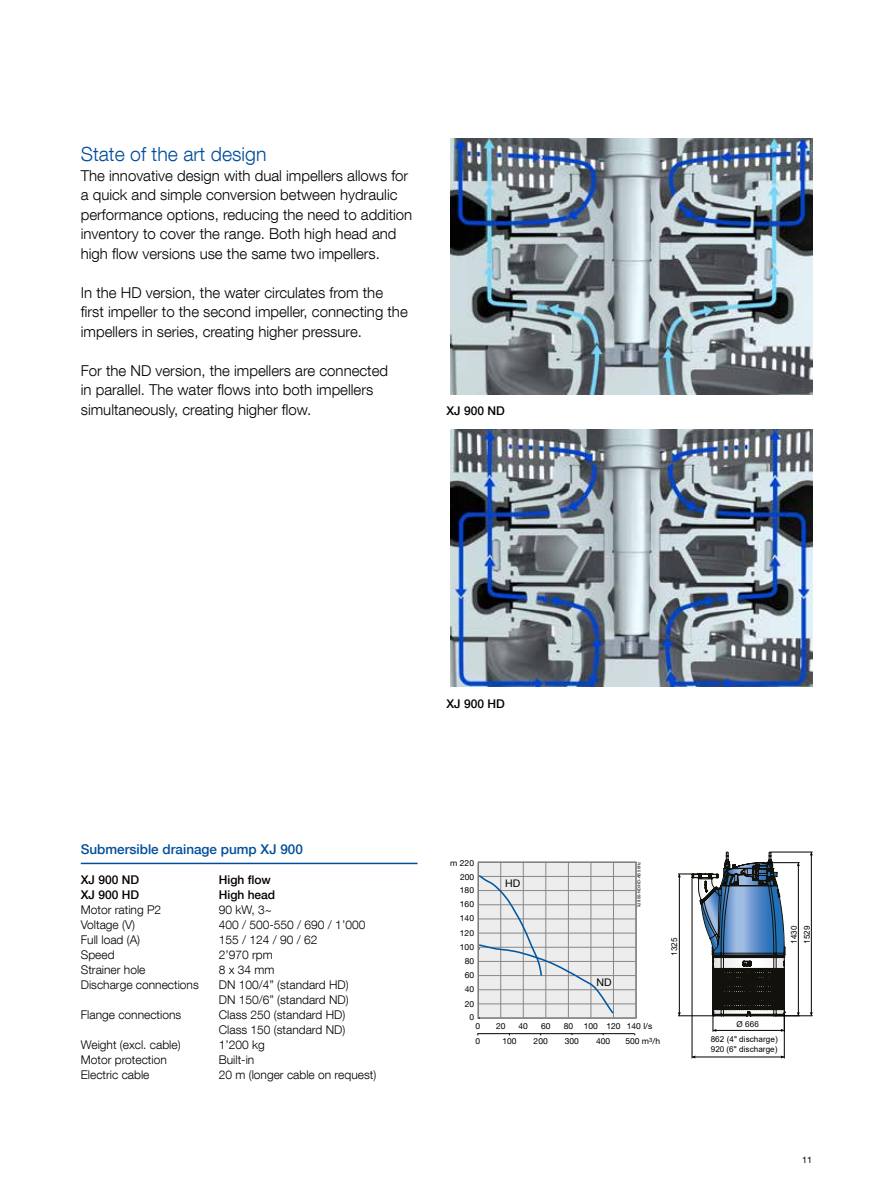
<style>
.page{position:relative;width:893px;height:1191px;background:#fff}
.page>*{position:absolute;margin:0;border:0;box-sizing:border-box;transform-origin:0 0}
.t1{font:300 19.5px "Helvetica Neue LT Com";color:#004e9b}
.t2{font:300 15px/19.5px "Helvetica Neue LT Com";color:#000}
.t3{font:500 13.5px "Helvetica Neue LT Com";color:#004e9b}
.t4{font:300 12px/15px "Helvetica Neue LT Com";color:#000}
.t5{font:500 12px "Helvetica Neue LT Com";color:#000}
.t6{font:10.5px "Helvetica Neue LT Com";color:#000}
.t7{font:9px "Helvetica Neue LT Com";color:#000}
.t8{font:8.4px/13.6px "Helvetica Neue LT Com";color:#000;text-align:center}
.t9{font:8.1px/15.8px "Arial";letter-spacing:.01em;color:#000}
.t10{font:4.2px "Helvetica Neue LT Com";color:#000}
</style>
<div class="page">
<hr style="left:81px;top:862px;width:337px;height:2px;background:#004e9b">
<svg style="left:678px;top:851px;width:135px;height:207px"></svg>
<hr style="left:692px;top:878px;width:1px;height:180px;background:#000">
<hr style="left:477px;top:1033px;width:157px;height:1px;background:#000">
<svg style="left:477px;top:861px;width:160px;height:158px;background:#dbdcdd"></svg>
<img style="left:450px;top:138px;width:362px;height:256px">
<img style="left:450px;top:430px;width:362px;height:256px">
<h1 class="t1" style="left:81px;top:142px;width:187px">State of the art design</h1>
<p class="t2" style="left:81px;top:165px;width:333px">The innovative design with dual impellers allows for a quick and simple conversion between hydraulic performance options, reducing the need to addition inventory to cover the range. Both high head and high flow versions use the same two impellers.</p>
<p class="t2" style="left:81px;top:282px;width:329px">In the HD version, the water circulates from the first impeller to the second impeller, connecting the impellers in series, creating higher pressure.</p>
<p class="t2" style="left:81px;top:360px;width:309px">For the ND version, the impellers are connected in parallel. The water flows into both impellers simultaneously, creating higher flow.</p>
<p class="t5" style="left:446px;top:403px;width:60px">XJ 900 ND</p>
<p class="t3" style="left:81px;top:841px;width:224px">Submersible drainage pump XJ 900</p>
<p class="t5" style="left:81px;top:872px;width:60px">XJ 900 ND</p>
<p class="t5" style="left:219px;top:872px;width:54px">High flow</p>
<p class="t5" style="left:81px;top:887px;width:60px">XJ 900 HD</p>
<p class="t5" style="left:219px;top:887px;width:58px">High head</p>
<p class="t4" style="left:81px;top:902px;width:82px">Motor rating P2</p>
<p class="t4" style="left:219px;top:902px;width:55px">90 kW, 3~</p>
<p class="t4" style="left:81px;top:917px;width:56px">Voltage (V)</p>
<p class="t4" style="left:219px;top:917px;width:148px">400 / 500-550 / 690 / 1’000</p>
<p class="t4" style="left:81px;top:932px;width:61px">Full load (A)</p>
<p class="t4" style="left:219px;top:932px;width:100px">155 / 124 / 90 / 62</p>
<p class="t4" style="left:81px;top:947px;width:35px">Speed</p>
<p class="t4" style="left:219px;top:947px;width:56px">2’970 rpm</p>
<p class="t4" style="left:81px;top:962px;width:66px">Strainer hole</p>
<p class="t4" style="left:219px;top:962px;width:57px">8 x 34 mm</p>
<p class="t4" style="left:81px;top:977px;width:120px">Discharge connections</p>
<p class="t4" style="left:219px;top:977px;width:131px">DN 100/4” (standard HD)<br>DN 150/6” (standard ND)</p>
<p class="t4" style="left:81px;top:1007px;width:102px">Flange connections</p>
<p class="t4" style="left:219px;top:1007px;width:128px">Class 250 (standard HD)<br>Class 150 (standard ND)</p>
<p class="t4" style="left:81px;top:1037px;width:101px">Weight (excl. cable)</p>
<p class="t4" style="left:219px;top:1037px;width:48px">1’200 kg</p>
<p class="t4" style="left:81px;top:1052px;width:88px">Motor protection</p>
<p class="t4" style="left:219px;top:1052px;width:37px">Built-in</p>
<p class="t4" style="left:81px;top:1067px;width:70px">Electric cable</p>
<p class="t4" style="left:219px;top:1067px;width:159px">20 m (longer cable on request)</p>
<p class="t5" style="left:446px;top:696px;width:60px">XJ 900 HD</p>
<p class="t8" style="left:450px;top:855px;width:25px">m 220</p>
<p class="t8" style="left:460px;top:869px;width:16px">200</p>
<p class="t8" style="left:460px;top:883px;width:16px">180</p>
<p class="t8" style="left:460px;top:897px;width:16px">160</p>
<p class="t8" style="left:460px;top:911px;width:16px">140</p>
<p class="t8" style="left:460px;top:925px;width:16px">120</p>
<p class="t8" style="left:460px;top:939px;width:16px">100</p>
<p class="t8" style="left:465px;top:954px;width:11px">80</p>
<p class="t8" style="left:465px;top:968px;width:11px">60</p>
<p class="t8" style="left:465px;top:982px;width:11px">40</p>
<p class="t8" style="left:465px;top:996px;width:11px">20<br>0</p>
<p class="t6" style="left:505px;top:877px;width:17px">HD</p>
<p class="t10" style="left:636px;top:907px;width:47px;rotate:-90deg">XJ 900-ND/HD-AB 50Hz</p>
<p class="t6" style="left:597px;top:975px;width:17px">ND</p>
<p class="t8" style="left:475px;top:1019px;width:6px">0</p>
<p class="t8" style="left:496px;top:1019px;width:11px">20</p>
<p class="t8" style="left:519px;top:1019px;width:11px">40</p>
<p class="t8" style="left:541px;top:1019px;width:11px">60</p>
<p class="t8" style="left:564px;top:1019px;width:11px">80</p>
<p class="t8" style="left:584px;top:1019px;width:70px">100 120 140 l/s</p>
<p class="t8" style="left:475px;top:1033px;width:6px">0</p>
<p class="t8" style="left:625px;top:1034px;width:36px">500 m<sup>3</sup>/h</p>
<p class="t8" style="left:502px;top:1034px;width:16px">100</p>
<p class="t8" style="left:534px;top:1034px;width:16px">200</p>
<p class="t8" style="left:565px;top:1034px;width:16px">300</p>
<p class="t8" style="left:596px;top:1034px;width:16px">400</p>
<p class="t9" style="left:666px;top:955px;width:20px;rotate:-90deg">1325</p>
<p class="t9" style="left:787px;top:943px;width:20px;line-height:13.2px;rotate:-90deg">1430<br>1529</p>
<p class="t9" style="left:711px;top:1016px;width:69px;text-indent:26px">Ø 666<br>862 (4" discharge)</p>
<p class="t9" style="left:711px;top:1041px;width:68px">920 (6" discharge)</p>
<p class="t7" style="left:802px;top:1154px;width:12px">11</p>
</div>
